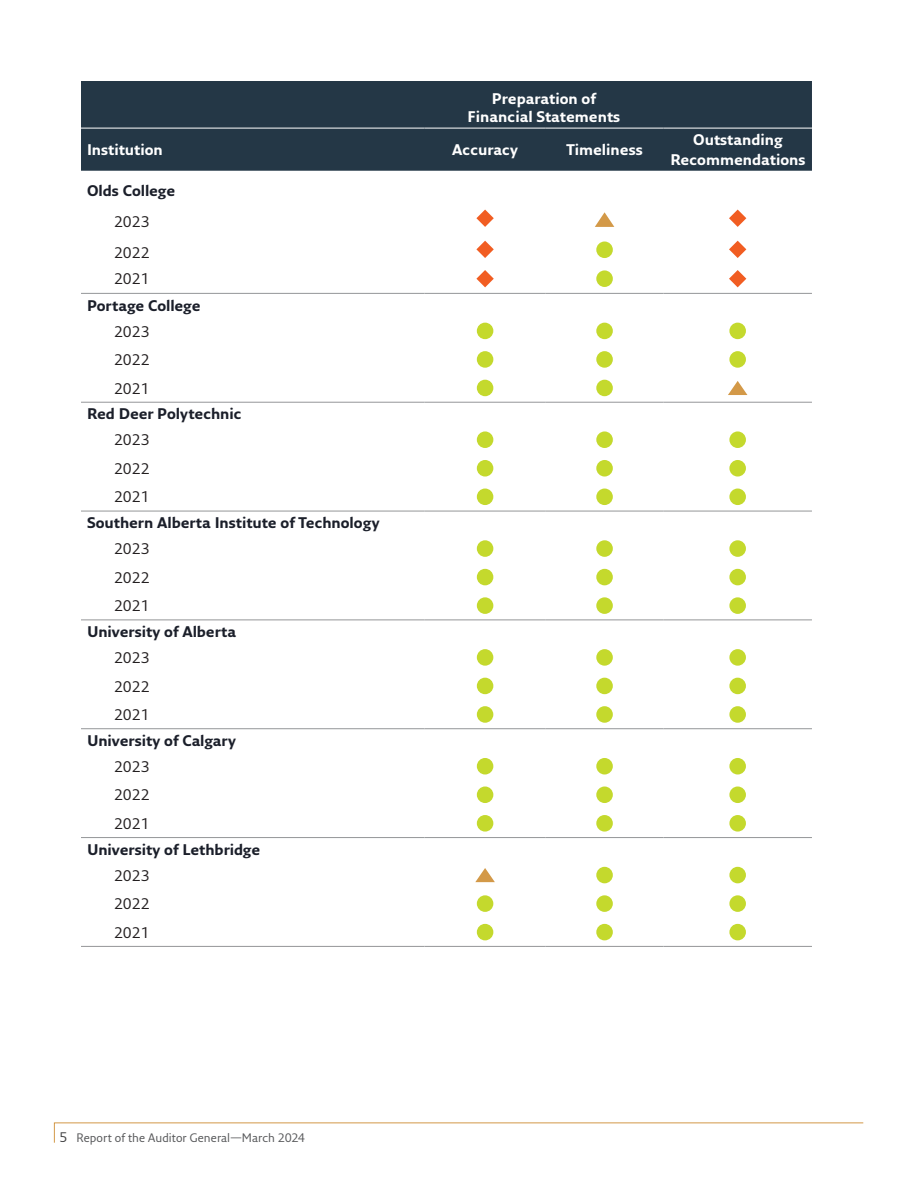
<style>
.page{position:relative;width:918px;height:1188px;background:#fff}
.page>*{position:absolute;margin:0;border:0;box-sizing:border-box;transform-origin:0 0}
.t1{font:700 15px "Fresco Sans Pro";letter-spacing:-.005em;color:#1b1f2a}
.t2{font:700 15px/18px "Fresco Sans Pro";color:#fff;text-align:center}
.t3{font:15px/28.5px "Fresco Sans Pro";color:#231f20;text-align:justify}
.t4{font:12px "Fresco Sans Pro";letter-spacing:.005em;color:#58595b}
.s1{font-size:13.5px;color:#414142}
</style>
<div class="page">
<div style="left:81px;top:81px;width:731px;height:90px;background:#243746"></div>
<svg style="left:81px;top:209px;width:731px;height:84px"></svg>
<hr style="left:81px;top:128px;width:343px;height:1px;background:#fff">
<hr style="left:663px;top:128px;width:149px;height:1px;background:#fff">
<hr style="left:81px;top:293px;width:343px;height:1px;background:#949698">
<hr style="left:424px;top:293px;width:122px;height:1px;background:#949698">
<hr style="left:546px;top:293px;width:117px;height:1px;background:#949698">
<hr style="left:663px;top:293px;width:149px;height:1px;background:#949698">
<hr style="left:81px;top:402px;width:343px;height:1px;background:#949698">
<hr style="left:424px;top:402px;width:122px;height:1px;background:#949698">
<hr style="left:546px;top:402px;width:117px;height:1px;background:#949698">
<hr style="left:663px;top:402px;width:149px;height:1px;background:#949698">
<hr style="left:81px;top:511px;width:343px;height:1px;background:#949698">
<hr style="left:424px;top:511px;width:122px;height:1px;background:#949698">
<hr style="left:546px;top:511px;width:117px;height:1px;background:#949698">
<hr style="left:663px;top:511px;width:149px;height:1px;background:#949698">
<hr style="left:81px;top:620px;width:343px;height:1px;background:#949698">
<hr style="left:424px;top:620px;width:122px;height:1px;background:#949698">
<hr style="left:546px;top:620px;width:117px;height:1px;background:#949698">
<hr style="left:663px;top:620px;width:149px;height:1px;background:#949698">
<hr style="left:81px;top:728px;width:343px;height:1px;background:#949698">
<hr style="left:424px;top:728px;width:122px;height:1px;background:#949698">
<hr style="left:546px;top:728px;width:117px;height:1px;background:#949698">
<hr style="left:663px;top:728px;width:149px;height:1px;background:#949698">
<hr style="left:81px;top:837px;width:343px;height:1px;background:#949698">
<hr style="left:424px;top:837px;width:122px;height:1px;background:#949698">
<hr style="left:546px;top:837px;width:117px;height:1px;background:#949698">
<hr style="left:663px;top:837px;width:149px;height:1px;background:#949698">
<hr style="left:81px;top:946px;width:343px;height:1px;background:#949698">
<hr style="left:424px;top:946px;width:122px;height:1px;background:#949698">
<hr style="left:546px;top:946px;width:117px;height:1px;background:#949698">
<hr style="left:663px;top:946px;width:149px;height:1px;background:#949698">
<hr style="left:424px;top:128px;width:122px;height:1px;background:#fff">
<hr style="left:546px;top:128px;width:117px;height:1px;background:#fff">
<svg style="left:476px;top:210px;width:18px;height:17px"></svg>
<svg style="left:595px;top:212px;width:19px;height:15px"></svg>
<svg style="left:729px;top:210px;width:17px;height:17px"></svg>
<svg style="left:476px;top:241px;width:18px;height:17px"></svg>
<div style="left:596px;top:242px;width:17px;height:16px;background:#c4d92d;border-radius:50%"></div>
<svg style="left:729px;top:241px;width:17px;height:17px"></svg>
<svg style="left:476px;top:270px;width:18px;height:17px"></svg>
<div style="left:596px;top:270px;width:17px;height:17px;background:#c4d92d;border-radius:50%"></div>
<svg style="left:729px;top:270px;width:17px;height:17px"></svg>
<div style="left:477px;top:323px;width:16px;height:16px;background:#c4d92d;border-radius:50%"></div>
<div style="left:596px;top:323px;width:17px;height:16px;background:#c4d92d;border-radius:50%"></div>
<div style="left:729px;top:323px;width:17px;height:16px;background:#c4d92d;border-radius:50%"></div>
<div style="left:477px;top:351px;width:16px;height:17px;background:#c4d92d;border-radius:50%"></div>
<div style="left:596px;top:351px;width:17px;height:17px;background:#c4d92d;border-radius:50%"></div>
<div style="left:729px;top:351px;width:17px;height:17px;background:#c4d92d;border-radius:50%"></div>
<div style="left:477px;top:380px;width:16px;height:16px;background:#c4d92d;border-radius:50%"></div>
<div style="left:596px;top:380px;width:17px;height:16px;background:#c4d92d;border-radius:50%"></div>
<svg style="left:728px;top:381px;width:19px;height:14px"></svg>
<div style="left:477px;top:431px;width:16px;height:17px;background:#c4d92d;border-radius:50%"></div>
<div style="left:596px;top:431px;width:17px;height:17px;background:#c4d92d;border-radius:50%"></div>
<div style="left:729px;top:431px;width:17px;height:17px;background:#c4d92d;border-radius:50%"></div>
<div style="left:477px;top:460px;width:16px;height:17px;background:#c4d92d;border-radius:50%"></div>
<div style="left:596px;top:460px;width:17px;height:17px;background:#c4d92d;border-radius:50%"></div>
<div style="left:729px;top:460px;width:17px;height:17px;background:#c4d92d;border-radius:50%"></div>
<div style="left:477px;top:489px;width:16px;height:16px;background:#c4d92d;border-radius:50%"></div>
<div style="left:596px;top:489px;width:17px;height:16px;background:#c4d92d;border-radius:50%"></div>
<div style="left:729px;top:489px;width:17px;height:16px;background:#c4d92d;border-radius:50%"></div>
<div style="left:477px;top:540px;width:16px;height:17px;background:#c4d92d;border-radius:50%"></div>
<div style="left:596px;top:540px;width:17px;height:17px;background:#c4d92d;border-radius:50%"></div>
<div style="left:729px;top:540px;width:17px;height:17px;background:#c4d92d;border-radius:50%"></div>
<div style="left:477px;top:569px;width:16px;height:16px;background:#c4d92d;border-radius:50%"></div>
<div style="left:596px;top:569px;width:17px;height:16px;background:#c4d92d;border-radius:50%"></div>
<div style="left:729px;top:569px;width:17px;height:16px;background:#c4d92d;border-radius:50%"></div>
<div style="left:477px;top:597px;width:16px;height:17px;background:#c4d92d;border-radius:50%"></div>
<div style="left:596px;top:597px;width:17px;height:17px;background:#c4d92d;border-radius:50%"></div>
<div style="left:729px;top:597px;width:17px;height:17px;background:#c4d92d;border-radius:50%"></div>
<div style="left:477px;top:649px;width:16px;height:17px;background:#c4d92d;border-radius:50%"></div>
<div style="left:596px;top:649px;width:17px;height:17px;background:#c4d92d;border-radius:50%"></div>
<div style="left:729px;top:649px;width:17px;height:17px;background:#c4d92d;border-radius:50%"></div>
<div style="left:477px;top:678px;width:16px;height:16px;background:#c4d92d;border-radius:50%"></div>
<div style="left:596px;top:678px;width:17px;height:16px;background:#c4d92d;border-radius:50%"></div>
<div style="left:729px;top:678px;width:17px;height:16px;background:#c4d92d;border-radius:50%"></div>
<div style="left:477px;top:706px;width:16px;height:17px;background:#c4d92d;border-radius:50%"></div>
<div style="left:596px;top:706px;width:17px;height:17px;background:#c4d92d;border-radius:50%"></div>
<div style="left:729px;top:706px;width:17px;height:17px;background:#c4d92d;border-radius:50%"></div>
<div style="left:477px;top:758px;width:16px;height:17px;background:#c4d92d;border-radius:50%"></div>
<div style="left:596px;top:758px;width:17px;height:17px;background:#c4d92d;border-radius:50%"></div>
<div style="left:729px;top:758px;width:17px;height:17px;background:#c4d92d;border-radius:50%"></div>
<div style="left:477px;top:787px;width:16px;height:16px;background:#c4d92d;border-radius:50%"></div>
<div style="left:596px;top:787px;width:17px;height:16px;background:#c4d92d;border-radius:50%"></div>
<div style="left:729px;top:787px;width:17px;height:16px;background:#c4d92d;border-radius:50%"></div>
<div style="left:477px;top:815px;width:16px;height:17px;background:#c4d92d;border-radius:50%"></div>
<div style="left:596px;top:815px;width:17px;height:17px;background:#c4d92d;border-radius:50%"></div>
<div style="left:729px;top:815px;width:17px;height:17px;background:#c4d92d;border-radius:50%"></div>
<svg style="left:475px;top:868px;width:20px;height:14px"></svg>
<div style="left:596px;top:867px;width:17px;height:16px;background:#c4d92d;border-radius:50%"></div>
<div style="left:729px;top:867px;width:17px;height:16px;background:#c4d92d;border-radius:50%"></div>
<div style="left:477px;top:895px;width:16px;height:17px;background:#c4d92d;border-radius:50%"></div>
<div style="left:596px;top:895px;width:17px;height:17px;background:#c4d92d;border-radius:50%"></div>
<div style="left:729px;top:895px;width:17px;height:17px;background:#c4d92d;border-radius:50%"></div>
<div style="left:477px;top:924px;width:16px;height:16px;background:#c4d92d;border-radius:50%"></div>
<div style="left:596px;top:924px;width:17px;height:16px;background:#c4d92d;border-radius:50%"></div>
<div style="left:729px;top:924px;width:17px;height:16px;background:#c4d92d;border-radius:50%"></div>
<svg style="left:54px;top:1122px;width:810px;height:21px"></svg>
<p class="t2" style="left:468px;top:89px;width:154px">Preparation of<br>Financial Statements</p>
<p class="t2" style="left:87px;top:140px;width:77px">Institution</p>
<p class="t2" style="left:452px;top:140px;width:67px">Accuracy</p>
<p class="t2" style="left:566px;top:140px;width:78px">Timeliness</p>
<p class="t2" style="left:671px;top:130px;width:137px;line-height:19.5px">Outstanding<br>Recommendations</p>
<p class="t1" style="left:87px;top:181px;width:90px">Olds College</p>
<p class="t3" style="left:114px;top:206px;width:37px;line-height:31px">2023<br>2022</p>
<p class="t3" style="left:114px;top:264px;width:37px">2021</p>
<p class="t1" style="left:87px;top:296px;width:115px">Portage College</p>
<p class="t3" style="left:114px;top:317px;width:37px">2023<br>2022<br>2021</p>
<p class="t1" style="left:87px;top:405px;width:156px">Red Deer Polytechnic</p>
<p class="t3" style="left:114px;top:425px;width:37px">2023<br>2022<br>2021</p>
<p class="t1" style="left:87px;top:514px;width:294px">Southern Alberta Institute of Technology</p>
<p class="t3" style="left:114px;top:534px;width:37px">2023<br>2022<br>2021</p>
<p class="t1" style="left:87px;top:622px;width:151px">University of Alberta</p>
<p class="t3" style="left:114px;top:643px;width:37px">2023<br>2022<br>2021</p>
<p class="t1" style="left:87px;top:731px;width:151px">University of Calgary</p>
<p class="t3" style="left:114px;top:752px;width:37px">2023<br>2022<br>2021</p>
<p class="t1" style="left:87px;top:840px;width:175px">University of Lethbridge</p>
<p class="t3" style="left:114px;top:861px;width:37px">2023<br>2022<br>2021</p>
<p class="t4" style="left:59px;top:1130px;width:247px"><span class="s1">5</span> Report of the Auditor General—March 2024</p>
</div>
